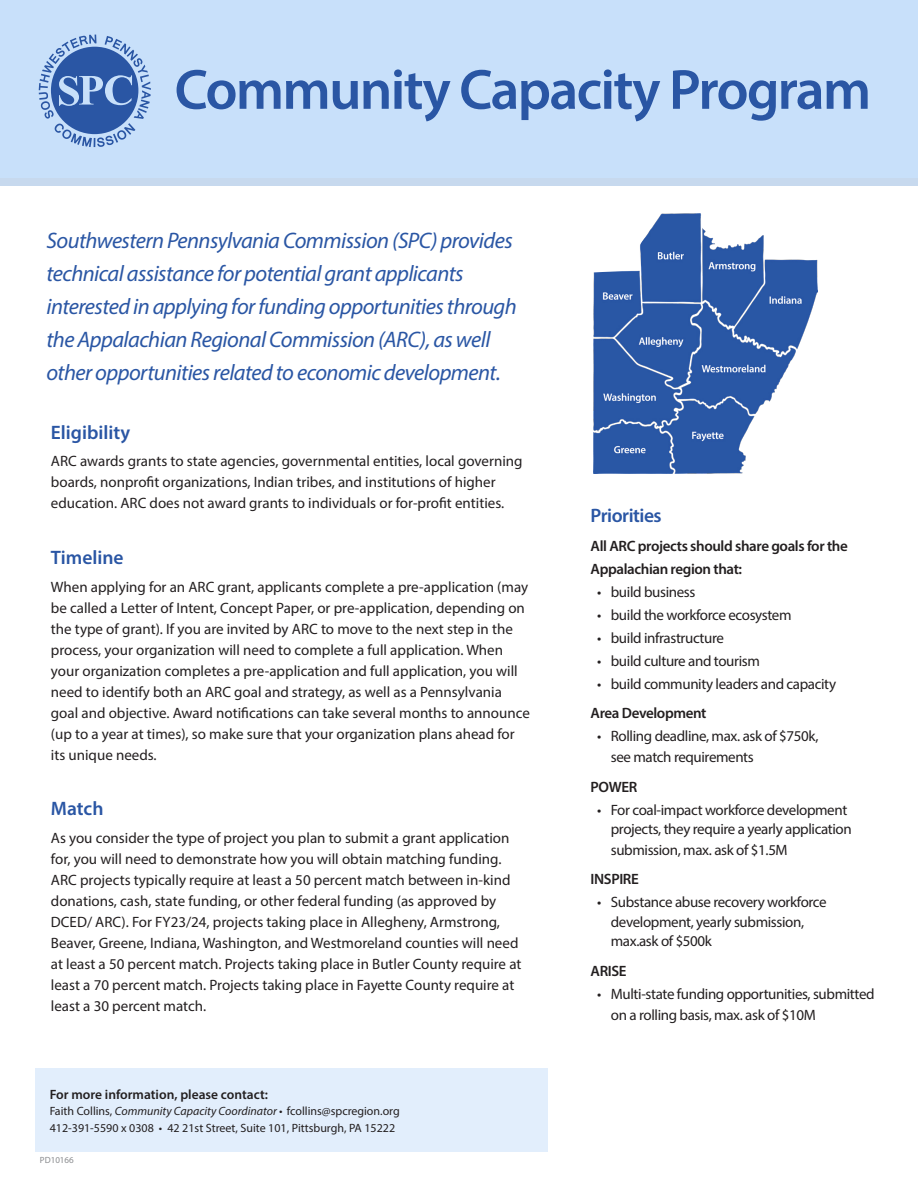
<style>
.page{position:relative;width:918px;height:1188px;background:#fff}
.page>*{position:absolute;margin:0;border:0;box-sizing:border-box;transform-origin:0 0}
.t1{font:600 57px "Myriad Pro";letter-spacing:-.03em;color:#2a56a4}
.Text{font:italic 22.5px/33px "Myriad Pro";letter-spacing:-.025em;color:#2a56a4}
.Text-2{font:600 19.5px "Myriad Pro";color:#2a56a4}
.Text-3{font:600 19.5px "Myriad Pro";letter-spacing:-.025em;color:#2a56a4}
.Text-4{font:15px/21px "Myriad Pro";color:#231f20}
.Text-5{font:15px/19.5px "Myriad Pro";letter-spacing:-.025em;color:#231f20}
.Text-6{font:600 15px/22.5px "Myriad Pro";letter-spacing:-.025em;color:#231f20}
.Text-7{font:600 13.5px "Myriad Pro";color:#231f20}
.Text-8{font:12px/16.5px "Myriad Pro";color:#231f20}
.Text-9{font:9px "Myriad Pro";color:#8a8c8f}
.s1{font-style:italic}
</style>
<div class="page">
<div style="left:0;top:0;width:918px;height:178px;background:#c8e0fa"></div>
<div style="left:0;top:178px;width:918px;height:8px;background:#c7d9ee"></div>
<div style="left:36px;top:1068px;width:512px;height:84px;background:#e2eefc"></div>
<svg style="left:39px;top:35px;width:112px;height:112px"></svg>
<img style="left:593px;top:214px;width:225px;height:259px">
<svg style="left:593px;top:214px;width:67px;height:59px"></svg>
<p class="t1" style="left:175px;top:53px;width:698px">Community Capacity Program</p>
<p class="Text" style="left:46px;top:224px;width:472px">Southwestern Pennsylvania Commission (SPC) provides technical assistance for potential grant applicants interested in applying for funding opportunities through the Appalachian Regional Commission (ARC), as well other opportunities related to economic development.</p>
<p class="Text-2" style="left:51px;top:420px;width:81px">Eligibility</p>
<p class="Text-4" style="left:51px;top:451px;width:473px">ARC awards grants to state agencies, governmental entities, local governing boards, nonprofit organizations, Indian tribes, and institutions of higher education. ARC does not award grants to individuals or for-profit entities.</p>
<p class="Text-2" style="left:51px;top:545px;width:74px">Timeline</p>
<p class="Text-4" style="left:51px;top:576px;width:480px">When applying for an ARC grant, applicants complete a pre-application (may be called a Letter of Intent, Concept Paper, or pre-application, depending on the type of grant). If you are invited by ARC to move to the next step in the process, your organization will need to complete a full application. When your organization completes a pre-application and full application, you will need to identify both an ARC goal and strategy, as well as a Pennsylvania goal and objective. Award notifications can take several months to announce (up to a year at times), so make sure that your organization plans ahead for its unique needs.</p>
<p class="Text-2" style="left:51px;top:796px;width:54px">Match</p>
<p class="Text-4" style="left:51px;top:827px;width:472px">As you consider the type of project you plan to submit a grant application for, you will need to demonstrate how you will obtain matching funding.<br>ARC projects typically require at least a 50 percent match between in-kind donations, cash, state funding, or other federal funding (as approved by DCED/ ARC). For FY23/24, projects taking place in Allegheny, Armstrong, Beaver, Greene, Indiana, Washington, and Westmoreland counties will need at least a 50 percent match. Projects taking place in Butler County require at least a 70 percent match. Projects taking place in Fayette County require at least a 30 percent match.</p>
<p class="Text-7" style="left:50px;top:1086px;width:220px">For more information, please contact:</p>
<p class="Text-8" style="left:50px;top:1103px;width:352px">Faith Collins, <span class="s1">Community Capacity Coordinator •</span> fcollins@spcregion.org<br>412-391-5590 x 0308 • 42 21st Street, Suite 101, Pittsburgh, PA 15222</p>
<p class="Text-9" style="left:40px;top:1155px;width:35px">PD10166</p>
<p class="Text-3" style="left:591px;top:503px;width:73px">Priorities</p>
<p class="Text-6" style="left:591px;top:535px;width:259px">All ARC projects should share goals for the<br>Appalachian region that:</p>
<p class="Text-5" style="left:597px;top:582px;width:100px">• build business</p>
<p class="Text-5" style="left:597px;top:605px;width:196px">• build the workforce ecosystem</p>
<p class="Text-5" style="left:597px;top:628px;width:128px">• build infrastructure</p>
<p class="Text-5" style="left:597px;top:651px;width:164px">• build culture and tourism</p>
<p class="Text-5" style="left:597px;top:674px;width:240px">• build community leaders and capacity</p>
<p class="Text-6" style="left:591px;top:702px;width:117px">Area Development</p>
<p class="Text-5" style="left:611px;top:726px;width:209px;line-height:21px;text-indent:-14px">• Rolling deadline, max. ask of $750k, see match requirements</p>
<p class="Text-6" style="left:591px;top:775px;width:48px">POWER</p>
<p class="Text-5" style="left:597px;top:800px;width:256px;text-align:right">• For coal-impact workforce development projects, they require a yearly application</p>
<p class="Text-5" style="left:611px;top:840px;width:178px">submission, max. ask of $1.5M</p>
<p class="Text-6" style="left:591px;top:868px;width:50px">INSPIRE</p>
<p class="Text-5" style="left:611px;top:892px;width:217px;text-indent:-14px">• Substance abuse recovery workforce development, yearly submission, max.ask of $500k</p>
<p class="Text-6" style="left:591px;top:959px;width:38px">ARISE</p>
<p class="Text-5" style="left:611px;top:983px;width:265px;line-height:21px;text-indent:-14px">• Multi-state funding opportunities, submitted on a rolling basis, max. ask of $10M</p>
</div>
